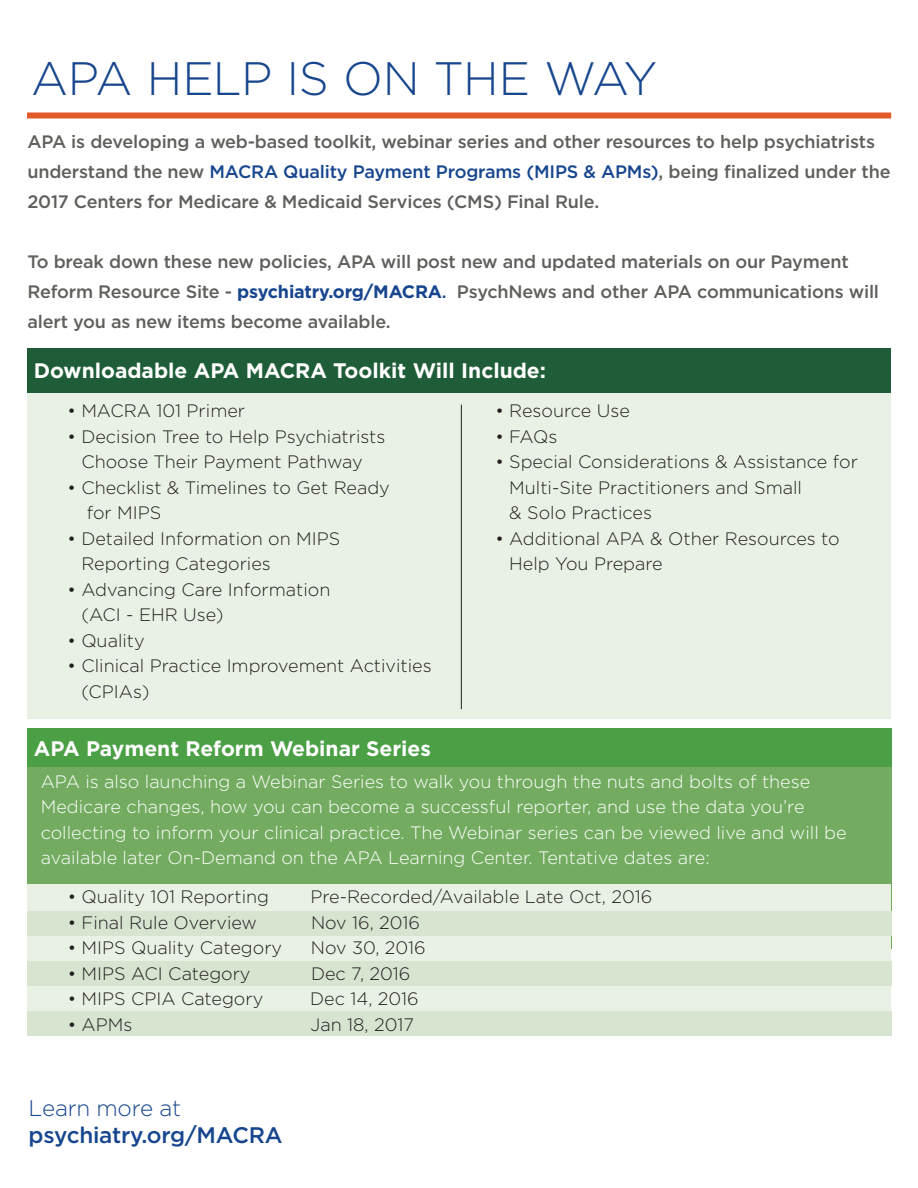
<style>
.page{position:relative;width:918px;height:1188px;background:#fff}
.page>*{position:absolute;margin:0;border:0;box-sizing:border-box;transform-origin:0 0}
.t1{font:300 46.8px "Gotham";letter-spacing:-.01em;color:#17468e}
.t2{font:500 22.5px "Gotham";letter-spacing:-.01em;color:#17468e}
.t3{font:300 22.5px "Gotham";letter-spacing:-.01em;color:#17468e}
.t4{font:700 21px "Gotham";color:#fff}
.t5{font:300 18px/25.5px "Gotham";color:#231f20}
.t6{font:500 18px/30px "Gotham";letter-spacing:-.01em;color:#605f5c}
.t7{font:300 18px/25.5px "Gotham";color:#fff}
.s1{color:#17468e}
.s2{font-weight:700;color:#17468e}
</style>
<div class="page">
<div style="left:27px;top:112px;width:864px;height:6px;background:#e15a27"></div>
<div style="left:27px;top:748px;width:864px;height:201px;background:#73ac61"></div>
<div style="left:27px;top:911px;width:864px;height:25px;background:#d7e4d0"></div>
<div style="left:27px;top:936px;width:864px;height:25px;background:#e9f1e5"></div>
<div style="left:27px;top:885px;width:864px;height:26px;background:#e9f1e5"></div>
<div style="left:27px;top:961px;width:864px;height:25px;background:#d7e4d0"></div>
<div style="left:27px;top:986px;width:864px;height:25px;background:#e9f1e5"></div>
<div style="left:27px;top:1011px;width:864px;height:25px;background:#d7e4d0"></div>
<div style="left:27px;top:348px;width:864px;height:46px;background:#1f5d38"></div>
<div style="left:27px;top:394px;width:864px;height:325px;background:#e9f1e5"></div>
<div style="left:27px;top:729px;width:864px;height:38px;background:#4b9f45"></div>
<hr style="left:461px;top:405px;width:1px;height:304px;background:#231f20">
<h1 class="t1" style="left:31px;top:49px;width:628px">APA HELP IS ON THE WAY</h1>
<p class="t6" style="left:27px;top:127px;width:865px">APA is developing a web-based toolkit, webinar series and other resources to help psychiatrists understand the new <span class="s1">MACRA Quality Payment Programs (MIPS &amp; APMs)</span>, being finalized under the<br>2017 Centers for Medicare &amp; Medicaid Services (CMS) Final Rule.</p>
<p class="t6" style="left:27px;top:247px;width:853px">To break down these new policies, APA will post new and updated materials on our Payment<br>Reform Resource Site - <span class="s2">psychiatry.org/MACRA</span><span class="s1">.</span> PsychNews and other APA communications will alert you as new items become available.</p>
<p class="t4" style="left:34px;top:357px;width:514px">Downloadable APA MACRA Toolkit Will Include:</p>
<p class="t5" style="left:68px;top:398px;width:179px">• MACRA 101 Primer</p>
<p class="t5" style="left:68px;top:423px;width:319px;text-align:center">• Decision Tree to Help Psychiatrists<br>Choose Their Payment Pathway</p>
<p class="t5" style="left:87px;top:474px;width:305px;text-indent:-19px">• Checklist &amp; Timelines to Get Ready for MIPS</p>
<p class="t5" style="left:81px;top:525px;width:260px;text-indent:-14px">• Detailed Information on MIPS<br>Reporting Categories</p>
<p class="t5" style="left:81px;top:576px;width:251px;text-indent:-14px">• Advancing Care Information (ACI - EHR Use)</p>
<p class="t5" style="left:68px;top:627px;width:79px">• Quality</p>
<p class="t5" style="left:81px;top:653px;width:352px;text-indent:-14px">• Clinical Practice Improvement Activities (CPIAs)</p>
<p class="t5" style="left:495px;top:398px;width:136px">• Resource Use</p>
<p class="t5" style="left:495px;top:423px;width:63px">• FAQs</p>
<p class="t5" style="left:509px;top:449px;width:350px;text-indent:-14px">• Special Considerations &amp; Assistance for<br>Multi-Site Practitioners and Small<br>&amp; Solo Practices</p>
<p class="t5" style="left:509px;top:525px;width:332px;text-indent:-14px">• Additional APA &amp; Other Resources to<br>Help You Prepare</p>
<p class="t4" style="left:34px;top:734px;width:399px">APA Payment Reform Webinar Series</p>
<p class="t7" style="left:41px;top:768px;width:807px">APA is also launching a Webinar Series to walk you through the nuts and bolts of these Medicare changes, how you can become a successful reporter, and use the data you’re collecting to inform your clinical practice. The Webinar series can be viewed live and will be available later On-Demand on the APA Learning Center. Tentative dates are:</p>
<p class="t5" style="left:68px;top:884px;width:203px">• Quality 101 Reporting</p>
<p class="t5" style="left:311px;top:884px;width:343px">Pre-Recorded/Available Late Oct, 2016</p>
<p class="t5" style="left:68px;top:909px;width:191px">• Final Rule Overview</p>
<p class="t5" style="left:311px;top:909px;width:111px">Nov 16, 2016</p>
<p class="t5" style="left:68px;top:935px;width:216px">• MIPS Quality Category</p>
<p class="t5" style="left:311px;top:935px;width:116px">Nov 30, 2016</p>
<p class="t5" style="left:68px;top:960px;width:184px">• MIPS ACI Category</p>
<p class="t5" style="left:311px;top:960px;width:101px">Dec 7, 2016</p>
<p class="t5" style="left:68px;top:986px;width:197px">• MIPS CPIA Category</p>
<p class="t5" style="left:310px;top:986px;width:110px">Dec 14, 2016</p>
<p class="t5" style="left:68px;top:1011px;width:66px">• APMs</p>
<p class="t5" style="left:311px;top:1011px;width:105px">Jan 18, 2017</p>
<p class="t3" style="left:29px;top:1094px;width:154px">Learn more at</p>
<p class="t2" style="left:29px;top:1121px;width:256px">psychiatry.org/MACRA</p>
</div>
